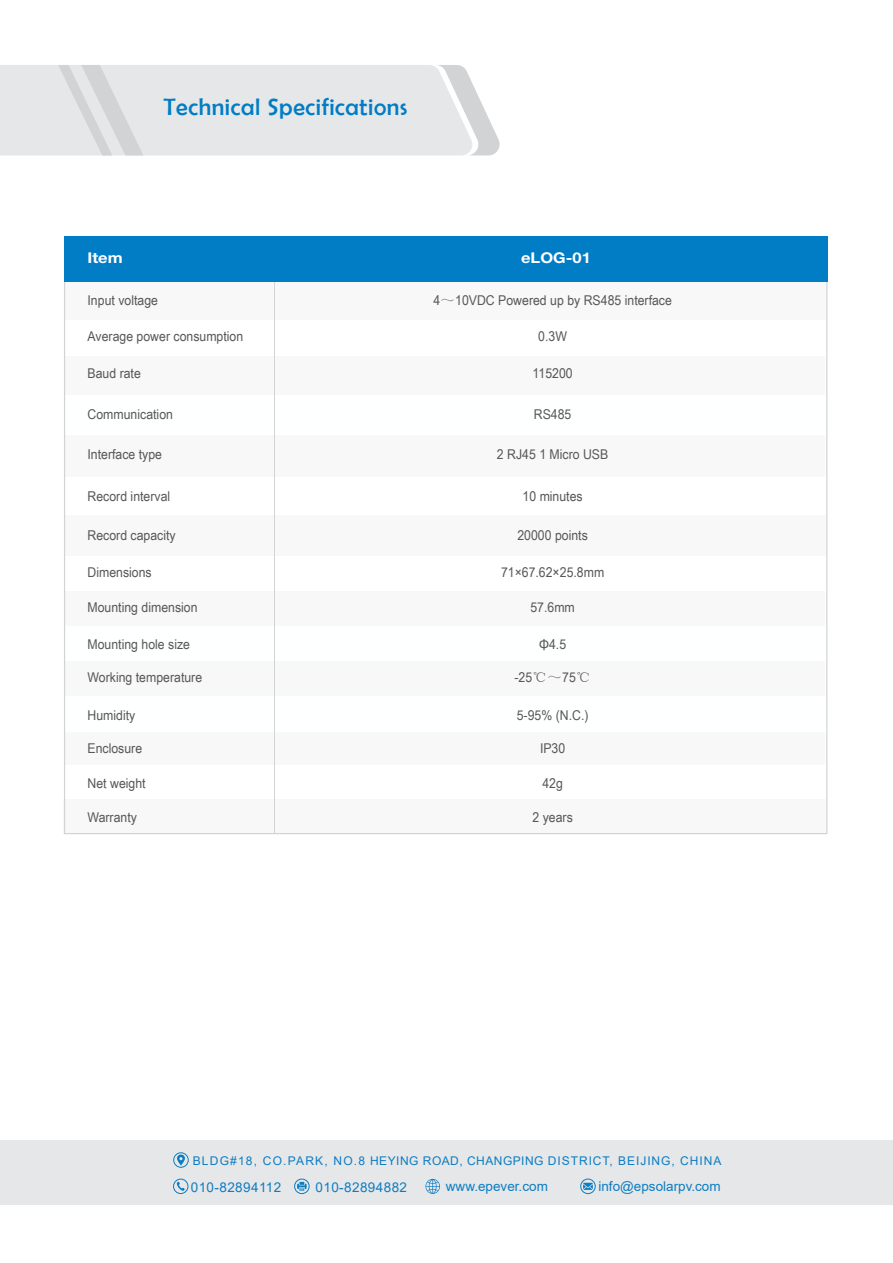
<style>
.page{position:relative;width:893px;height:1263px;background:#fff}
.page>*{position:absolute;margin:0;border:0;box-sizing:border-box;transform-origin:0 0}
.t1{font:24px "Berlin Sans FB";letter-spacing:.025em;color:#007dc5}
.t2{font:700 14.85px "Helvetica Neue";color:#fff;scale:1.11 1}
.t3{font:13.5px "Arial Narrow";color:#575756;scale:1.11 1}
.t4{font:13.5px "Arial";color:#0d7dc2}
.t5{font:13.5px "Arial";letter-spacing:.03em;color:#0d7dc2}
.t6{font:12px "Arial";letter-spacing:.08em;color:#0d7dc2}
.s1{font-family:"Sim Sun"}
</style>
<div class="page">
<svg style="left:0;top:65px;width:500px;height:90px;background:#e5e6e7"></svg>
<div style="left:0;top:1140px;width:893px;height:65px;background:#e6e7e8"></div>
<svg style="left:425px;top:1179px;width:15px;height:15px"></svg>
<svg style="left:177px;top:1154px;width:8px;height:11px"></svg>
<div style="left:173px;top:1152px;width:16px;height:15px;border:1px solid #107dc2;border-radius:50%"></div>
<svg style="left:176px;top:1182px;width:9px;height:9px"></svg>
<div style="left:173px;top:1179px;width:15px;height:15px;border:1px solid #0d7dc2;border-radius:50%"></div>
<svg style="left:297px;top:1182px;width:10px;height:9px"></svg>
<div style="left:294px;top:1179px;width:15px;height:15px;border:1px solid #0d7dc2;border-radius:50%"></div>
<svg style="left:583px;top:1183px;width:10px;height:7px"></svg>
<div style="left:580px;top:1179px;width:16px;height:15px;border:1px solid #0d7dc2;border-radius:50%"></div>
<svg style="left:64px;top:281px;width:763px;height:553px"></svg>
<div style="left:64px;top:236px;width:763px;height:45px;background:#007dc5"></div>
<h1 class="t1" style="left:163px;top:94px;width:245px">Technical Specifications</h1>
<p class="t2" style="left:88px;top:248px;width:33px">Item</p>
<p class="t3" style="left:88px;top:290px;width:65px">Input voltage</p>
<p class="t3" style="left:88px;top:327px;width:142px">Average power consumption</p>
<p class="t3" style="left:88px;top:364px;width:50px">Baud rate</p>
<p class="t3" style="left:88px;top:404px;width:78px">Communication</p>
<p class="t2" style="left:521px;top:248px;width:64px">eLOG-01</p>
<p class="t3" style="left:433px;top:290px;width:216px">4<span class="s1">～</span>10VDC Powered up by RS485 interface</p>
<p class="t3" style="left:538px;top:327px;width:27px">0.3W</p>
<p class="t3" style="left:533px;top:364px;width:38px">115200</p>
<p class="t3" style="left:534px;top:404px;width:35px">RS485</p>
<p class="t3" style="left:88px;top:444px;width:69px">Interface type</p>
<p class="t3" style="left:497px;top:444px;width:102px">2 RJ45 1 Micro USB</p>
<p class="t3" style="left:88px;top:486px;width:76px">Record interval</p>
<p class="t3" style="left:523px;top:486px;width:56px">10 minutes</p>
<p class="t3" style="left:88px;top:525px;width:81px">Record capacity</p>
<p class="t3" style="left:517px;top:525px;width:65px">20000 points</p>
<p class="t3" style="left:88px;top:562px;width:59px">Dimensions</p>
<p class="t3" style="left:501px;top:562px;width:95px">71×67.62×25.8mm</p>
<p class="t3" style="left:88px;top:597px;width:101px">Mounting dimension</p>
<p class="t3" style="left:530px;top:597px;width:42px">57.6mm</p>
<p class="t3" style="left:88px;top:634px;width:94px">Mounting hole size</p>
<p class="t3" style="left:539px;top:634px;width:26px">Φ4.5</p>
<p class="t3" style="left:88px;top:667px;width:105px">Working temperature</p>
<p class="t3" style="left:514px;top:667px;width:70px">-25<span class="s1">℃～</span>75<span class="s1">℃</span></p>
<p class="t3" style="left:88px;top:705px;width:45px">Humidity</p>
<p class="t3" style="left:517px;top:705px;width:66px">5-95% (N.C.)</p>
<p class="t3" style="left:88px;top:738px;width:51px">Enclosure</p>
<p class="t3" style="left:540px;top:738px;width:24px">IP30</p>
<p class="t3" style="left:88px;top:773px;width:54px">Net weight</p>
<p class="t3" style="left:542px;top:773px;width:20px">42g</p>
<p class="t3" style="left:88px;top:807px;width:46px">Warranty</p>
<p class="t3" style="left:532px;top:807px;width:38px">2 years</p>
<p class="t6" style="left:193px;top:1152px;width:530px">BLDG#18, CO.PARK, NO.8 HEYING ROAD, CHANGPING DISTRICT, BEIJING, CHINA</p>
<p class="t5" style="left:191px;top:1178px;width:92px">010-82894112</p>
<p class="t5" style="left:316px;top:1178px;width:93px">010-82894882</p>
<p class="t4" style="left:446px;top:1177px;width:104px">www.epever.com</p>
<p class="t4" style="left:598px;top:1177px;width:124px">info@epsolarpv.com</p>
</div>
